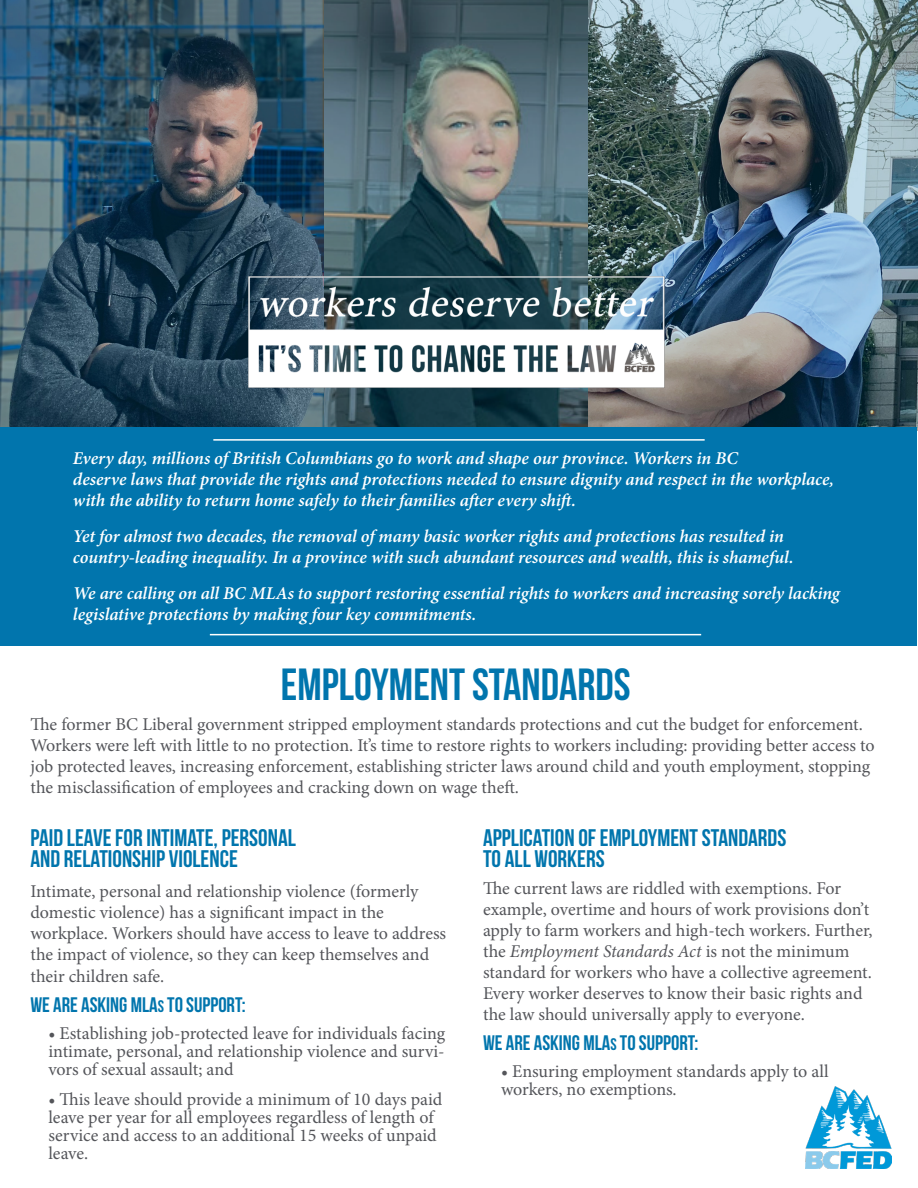
<style>
.page{position:relative;width:918px;height:1188px;background:#fff}
.page>*{position:absolute;margin:0;border:0;box-sizing:border-box;transform-origin:0 0}
.t1{font:45px "Bebas Neue";color:#0175ad}
.t2{font:24px/21px "Bebas Neue";color:#0175ad}
.t3{font:21px "Bebas Neue";color:#0175ad}
.t4{font:18px/21px "Minion Pro";letter-spacing:-.005em;color:#54555a}
.t5{font:italic 600 18px/21px "Minion Pro";letter-spacing:-.005em;color:#fff}
.s1{font-size:16.8px}
.s2{font-style:italic}
</style>
<div class="page">
<div style="left:1px;top:427px;width:916px;height:219px;background:#0175ad"></div>
<img style="left:805px;top:1086px;width:86px;height:83px">
<hr style="left:213px;top:439px;width:492px;height:2px;background:#fff">
<hr style="left:210px;top:634px;width:491px;height:1px;background:#fff">
<img style="left:0;top:0;width:917px;height:427px">
<img style="left:235px;top:262px;width:448px;height:139px">
<p class="t5" style="left:73px;top:448px;width:763px">Every day, millions of British Columbians go to work and shape our province. Workers in BC<br>deserve laws that provide the rights and protections needed to ensure dignity and respect in the workplace, with the ability to return home safely to their families after every shift.</p>
<p class="t5" style="left:73px;top:526px;width:722px">Yet for almost two decades, the removal of many basic worker rights and protections has resulted in country-leading inequality. In a province with such abundant resources and wealth, this is shameful.</p>
<p class="t5" style="left:73px;top:583px;width:768px">We are calling on all BC MLAs to support restoring essential rights to workers and increasing sorely lacking legislative protections by making four key commitments.</p>
<p class="t1" style="left:281px;top:660px;width:351px">EMPLOYMENT STANDARDS</p>
<p class="t4" style="left:30px;top:714px;width:846px">The former BC Liberal government stripped employment standards protections and cut the budget for enforcement.<br>Workers were left with little to no protection. It’s time to restore rights to workers including: providing better access to job protected leaves, increasing enforcement, establishing stricter laws around child and youth employment, stopping the misclassification of employees and cracking down on wage theft.</p>
<p class="t2" style="left:30px;top:827px;width:267px">PAID LEAVE FOR INTIMATE, PERSONAL<br>AND RELATIONSHIP VIOLENCE</p>
<p class="t4" style="left:30px;top:881px;width:417px">Intimate, personal and relationship violence (formerly domestic violence) has a significant impact in the workplace. Workers should have access to leave to address the impact of violence, so they can keep themselves and their children safe.</p>
<p class="t3" style="left:30px;top:993px;width:217px">WE ARE ASKING MLA<span class="s1">S</span> TO SUPPORT:</p>
<p class="t4" style="left:48px;top:1024px;width:398px;line-height:18px;text-align:justify">• Establishing job-protected leave for individuals facing intimate, personal, and relationship violence and survi&shy;vors of sexual assault; and</p>
<p class="t4" style="left:48px;top:1090px;width:395px;line-height:18px">• This leave should provide a minimum of 10 days paid leave per year for all employees regardless of length of service and access to an additional 15 weeks of unpaid leave.</p>
<p class="t2" style="left:483px;top:827px;width:305px">APPLICATION OF EMPLOYMENT STANDARDS<br>TO ALL WORKERS</p>
<p class="t4" style="left:483px;top:878px;width:391px">The current laws are riddled with exemptions. For example, overtime and hours of work provisions don’t apply to farm workers and high-tech workers. Further, the <span class="s2">Employment Standards Act</span> is not the minimum standard for workers who have a collective agreement.<br>Every worker deserves to know their basic rights and the law should universally apply to everyone.</p>
<p class="t3" style="left:483px;top:1031px;width:217px">WE ARE ASKING MLA<span class="s1">S</span> TO SUPPORT:</p>
<p class="t4" style="left:501px;top:1062px;width:329px;line-height:18px">• Ensuring employment standards apply to all workers, no exemptions.</p>
</div>
